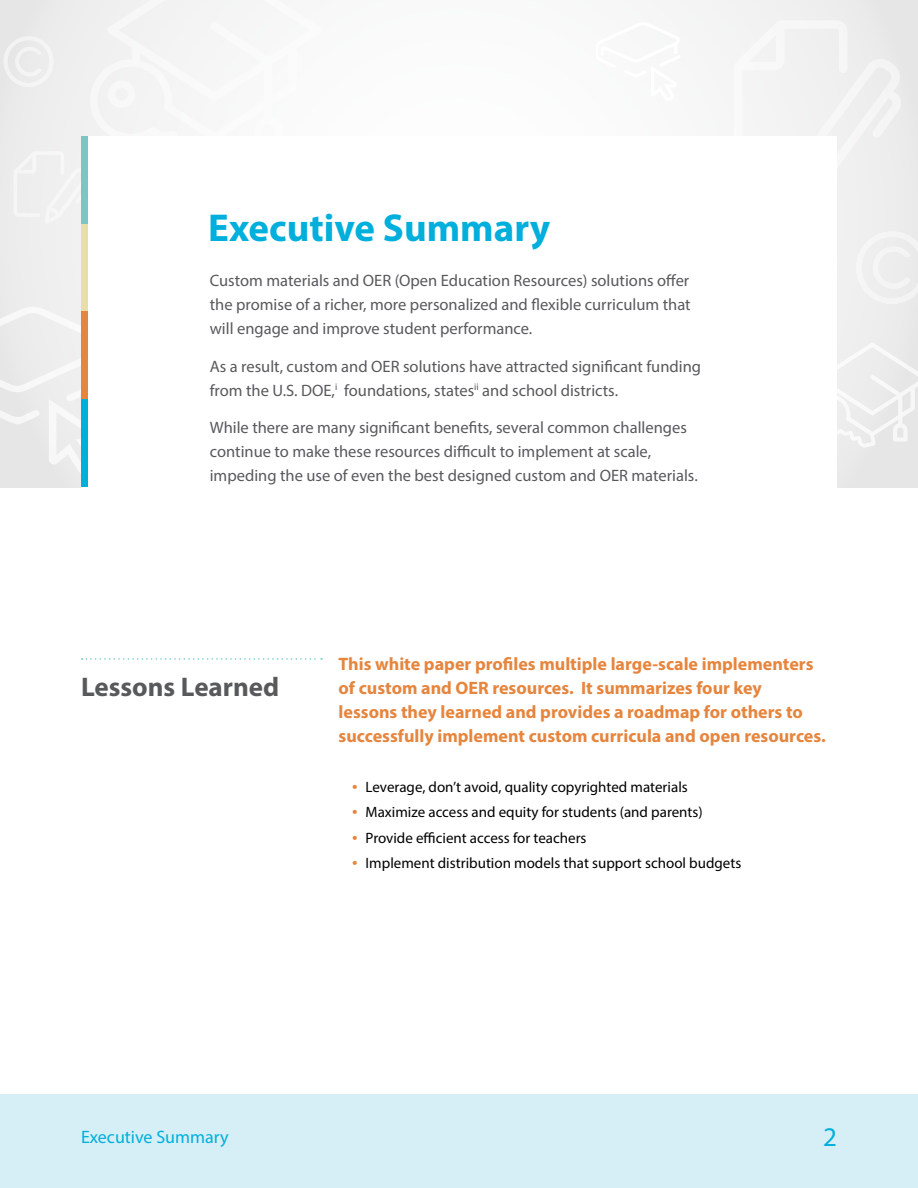
<style>
.page{position:relative;width:918px;height:1188px;background:#fff}
.page>*{position:absolute;margin:0;border:0;box-sizing:border-box;transform-origin:0 0}
.t1{font:700 39px "Myriad Pro";color:#00afdb}
.t2{font:700 27px "Myriad Pro";color:#58595b}
.t3{font:27px "Myriad Pro";color:#00afdb}
.t4{font:700 18px/24px "Myriad Pro";color:#e6853d}
.t5{font:18px "Myriad Pro";color:#00afdb}
.t6{font:16.5px/24px "Myriad Pro";color:#58595b}
.t7{font:15px "Myriad Pro";color:#000}
.s1{font-size:19.5px;color:#e6853d}
</style>
<div class="page">
<div style="left:0;top:1094px;width:918px;height:94px;background:#d6eff7"></div>
<svg style="left:0;top:0;width:918px;height:487px"></svg>
<svg style="left:596px;top:22px;width:85px;height:79px"></svg>
<svg style="left:837px;top:343px;width:81px;height:105px"></svg>
<div style="left:856px;top:231px;width:62px;height:73px;background:#eeeeef"></div>
<div style="left:734px;top:20px;width:167px;height:162px;background:#f1f1f1"></div>
<svg style="left:0;top:0;width:322px;height:475px"></svg>
<div style="left:81px;top:136px;width:756px;height:393px;background:#fff"></div>
<svg style="left:82px;top:658px;width:240px;height:2px"></svg>
<div style="left:81px;top:399px;width:6px;height:87px;background:#00afdb"></div>
<div style="left:81px;top:311px;width:6px;height:87px;background:#e6853d"></div>
<div style="left:81px;top:223px;width:6px;height:88px;background:#e8deab"></div>
<div style="left:81px;top:136px;width:6px;height:88px;background:#7dc4c2"></div>
<h1 class="t1" style="left:208px;top:202px;width:344px">Executive Summary</h1>
<p class="t6" style="left:210px;top:268px;width:482px;text-align:justify">Custom materials and OER (Open Education Resources) solutions offer the promise of a richer, more personalized and flexible curriculum that will engage and improve student performance.</p>
<p class="t6" style="left:210px;top:354px;width:493px">As a result, custom and OER solutions have attracted significant funding from the U.S. DOE,<sup>i</sup> foundations, states<sup>ii</sup> and school districts.</p>
<p class="t6" style="left:210px;top:415px;width:489px">While there are many significant benefits, several common challenges continue to make these resources difficult to implement at scale, impeding the use of even the best designed custom and OER materials.</p>
<h2 class="t2" style="left:81px;top:669px;width:200px">Lessons Learned</h2>
<p class="t4" style="left:339px;top:652px;width:489px">This white paper profiles multiple large-scale implementers of custom and OER resources. It summarizes four key<br>lessons they learned and provides a roadmap for others to successfully implement custom curricula and open resources.</p>
<p class="t7" style="left:352px;top:777px;width:337px"><span class="s1">•</span> Leverage, don’t avoid, quality copyrighted materials</p>
<p class="t7" style="left:352px;top:803px;width:352px"><span class="s1">•</span> Maximize access and equity for students (and parents)</p>
<p class="t7" style="left:352px;top:828px;width:236px"><span class="s1">•</span> Provide efficient access for teachers</p>
<p class="t7" style="left:352px;top:854px;width:391px"><span class="s1">•</span> Implement distribution models that support school budgets</p>
<p class="t5" style="left:81px;top:1125px;width:149px">Executive Summary</p>
<h2 class="t3" style="left:823px;top:1120px;width:15px">2</h2>
</div>
